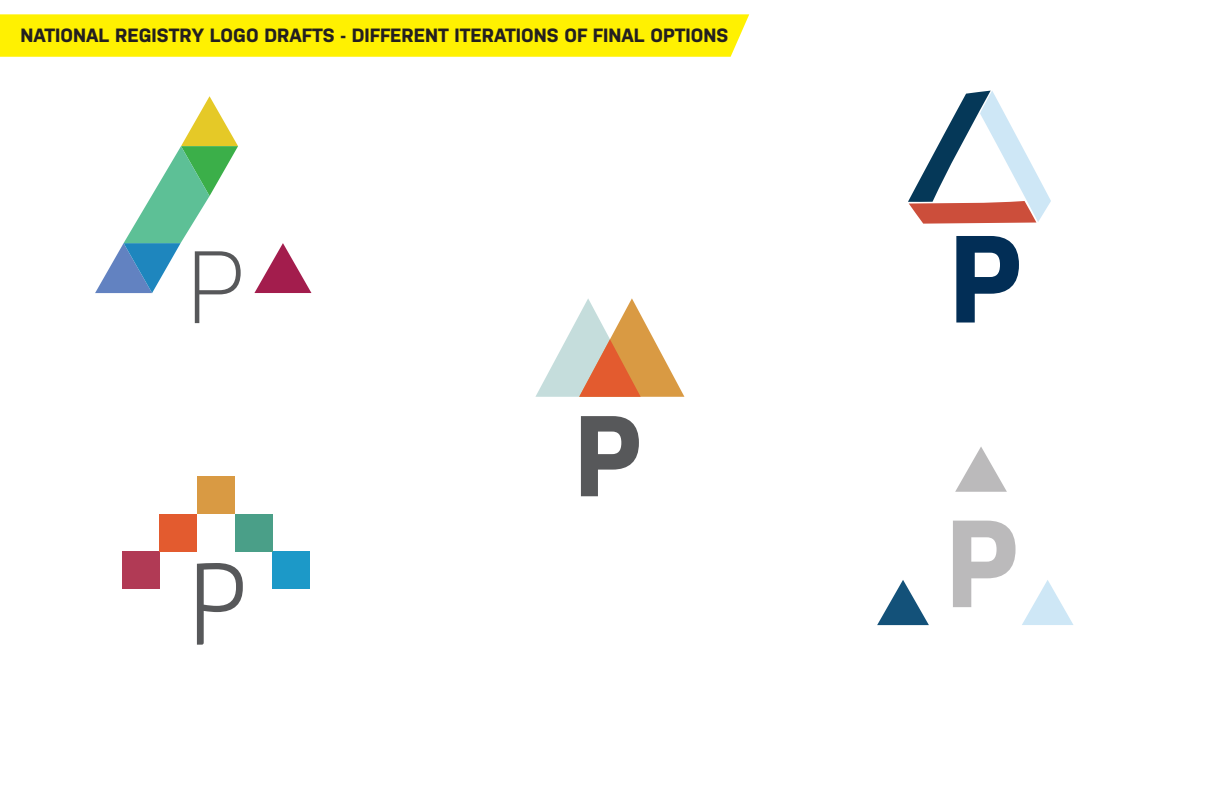
<style>
.page{position:relative;width:1224px;height:792px;background:#fff}
.page>*{position:absolute;margin:0;border:0;box-sizing:border-box;transform-origin:0 0}
.t1{font:300 122.4px "Ropa Mix Pro";color:#57585a;scale:.96 1}
.t2{font:300 102.6px "Nudista";color:#57585a;scale:.96 1}
.t3{font:700 19.2px "Nudista";color:#231f20}
</style>
<div class="page">
<svg style="left:908px;top:90px;width:143px;height:134px"></svg>
<svg style="left:956px;top:236px;width:63px;height:87px"></svg>
<svg style="left:953px;top:521px;width:63px;height:86px"></svg>
<svg style="left:877px;top:580px;width:52px;height:45px"></svg>
<svg style="left:955px;top:447px;width:52px;height:45px"></svg>
<svg style="left:1022px;top:580px;width:52px;height:45px"></svg>
<div style="left:122px;top:551px;width:38px;height:37px;background:#b13a55"></div>
<div style="left:160px;top:514px;width:37px;height:37px;background:#e35b2f"></div>
<div style="left:272px;top:551px;width:37px;height:37px;background:#1c99c8"></div>
<div style="left:235px;top:514px;width:37px;height:37px;background:#4a9f88"></div>
<div style="left:198px;top:477px;width:37px;height:37px;background:#d99a43"></div>
<svg style="left:535px;top:298px;width:149px;height:99px"></svg>
<svg style="left:95px;top:96px;width:143px;height:197px"></svg>
<svg style="left:254px;top:243px;width:57px;height:50px"></svg>
<svg style="left:581px;top:416px;width:58px;height:80px"></svg>
<div style="left:0;top:14px;width:749px;height:43px;background:#fff101"></div>
<p class="t3" style="left:21px;top:24px;width:709px">NATIONAL REGISTRY LOGO DRAFTS - DIFFERENT ITERATIONS OF FINAL OPTIONS</p>
<h2 class="t2" style="left:187px;top:228px;width:61px">P</h2>
<h1 class="t1" style="left:187px;top:541px;width:64px">P</h1>
</div>
